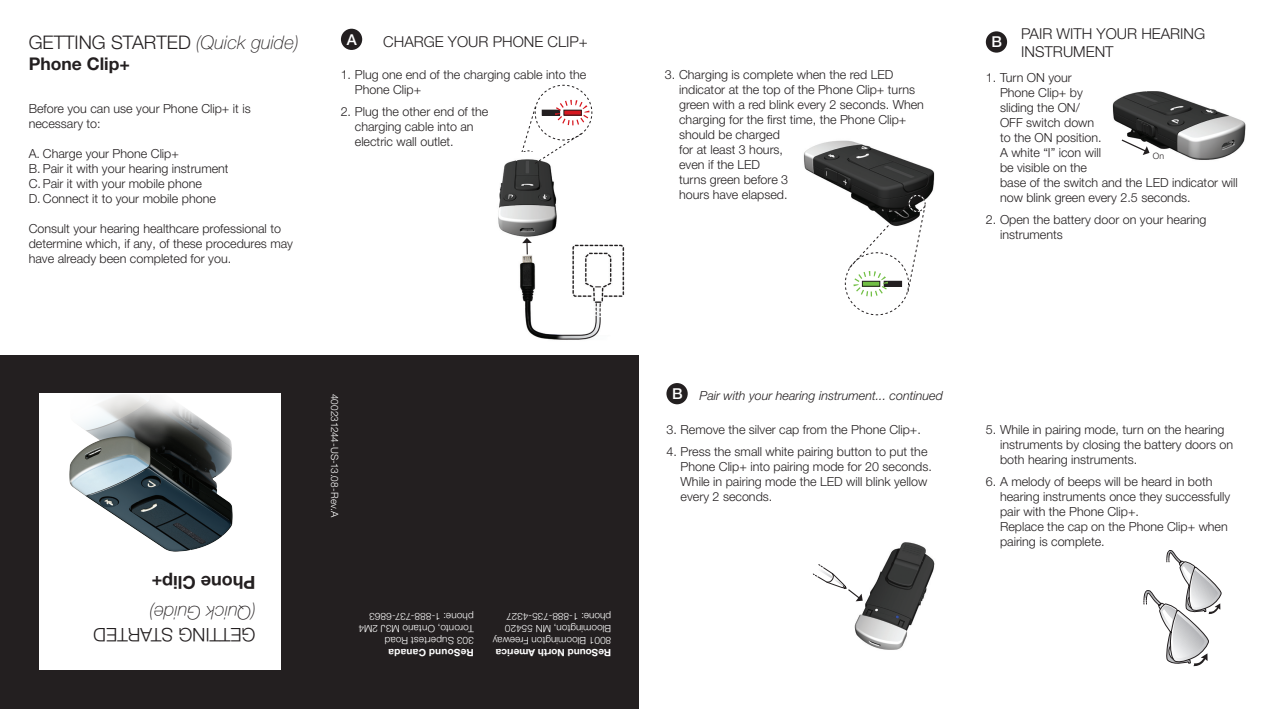
<style>
.page{position:relative;width:1276px;height:709px;background:#fff}
.page>*{position:absolute;margin:0;border:0;box-sizing:border-box;transform-origin:0 0}
.t1{font:300 18.75px "Helvetica Neue LT Pro";color:#231f20}
.t2{font:italic 100 18.75px "Helvetica Neue LT Pro";color:#231f20}
.t3{font:700 18px "Helvetica Neue LT Pro";color:#231f20}
.t4{font:700 17.5px "Helvetica Neue LT Pro";color:#231f20}
.t5{font:300 15px "Helvetica Neue LT Pro";color:#231f20}
.t6{font:500 15px "Helvetica Neue LT Pro";color:#fff}
.t7{font:300 12.5px/15px "Helvetica Neue LT Pro";color:#231f20}
.t8{font:italic 300 12.5px "Helvetica Neue LT Pro";color:#231f20}
.t9{font:300 10px/11.9px "Helvetica Neue LT Pro";color:#fff}
.t10{font:700 10px "Helvetica Neue LT Pro";color:#fff}
.t11{font:700 10px "Helvetica Neue LT Pro";letter-spacing:.025em;color:#fff}
.t12{font:300 8.75px "Helvetica Neue LT Pro";color:#231f20}
.s1{font-weight:100;font-style:italic}
</style>
<div class="page">
<img style="left:854px;top:542px;width:81px;height:108px">
<svg style="left:812px;top:564px;width:50px;height:37px"></svg>
<svg style="left:1143px;top:550px;width:78px;height:117px"></svg>
<img style="left:1112px;top:91px;width:134px;height:69px">
<svg style="left:1120px;top:138px;width:29px;height:17px"></svg>
<img style="left:803px;top:140px;width:132px;height:68px">
<svg style="left:844px;top:195px;width:81px;height:120px"></svg>
<img style="left:520px;top:244px;width:105px;height:96px">
<img style="left:498px;top:160px;width:59px;height:77px">
<svg style="left:522px;top:238px;width:10px;height:16px"></svg>
<svg style="left:518px;top:85px;width:74px;height:84px"></svg>
<div style="left:341px;top:29px;width:21px;height:21px;background:#231f20;border-radius:50%"></div>
<div style="left:985px;top:31px;width:22px;height:22px;background:#231f20;border-radius:50%"></div>
<div style="left:666px;top:383px;width:21px;height:21px;background:#231f20;border-radius:50%"></div>
<div style="left:319px;top:355px;width:319px;height:354px;background:#231f20"></div>
<div style="left:0;top:355px;width:319px;height:354px;background:#231f20"></div>
<div style="left:39px;top:394px;width:241px;height:276px;background:#fff"></div>
<img style="left:69px;top:394px;width:164px;height:158px">
<h1 class="t1" style="left:29px;top:31px;width:271px">GETTING STARTED <span class="s1">(Quick guide)</span></h1>
<h3 class="t4" style="left:29px;top:53px;width:103px">Phone Clip+</h3>
<p class="t7" style="left:29px;top:101px;width:223px">Before you can use your Phone Clip+ it is necessary to:</p>
<p class="t7" style="left:29px;top:146px;width:201px">A. Charge your Phone Clip+<br>B. Pair it with your hearing instrument<br>C.Pair it with your mobile phone<br>D. Connect it to your mobile phone</p>
<p class="t7" style="left:29px;top:221px;width:266px">Consult your hearing healthcare professional to determine which, if any, of these procedures may have already been completed for you.</p>
<p class="t6" style="left:347px;top:30px;width:12px">A</p>
<p class="t6" style="left:991px;top:33px;width:12px">B</p>
<p class="t5" style="left:383px;top:32px;width:32px">Charge</p>
<p class="t5" style="left:448px;top:32px;width:141px">Your Phone Clip+</p>
<p class="t5" style="left:1021px;top:25px;width:17px">Pair</p>
<p class="t5" style="left:1056px;top:25px;width:105px">with your hearing</p>
<p class="t5" style="left:1021px;top:42px;width:10px">instr</p>
<p class="t5" style="left:1063px;top:42px;width:33px">ument</p>
<p class="t7" style="left:355px;top:67px;width:233px;text-indent:-14px">1. Plug one end of the charging cable into the<br>Phone Clip+</p>
<p class="t7" style="left:355px;top:104px;width:135px;text-indent:-14px">2. Plug the other end of the charging cable into an electric wall outlet.</p>
<p class="t7" style="left:679px;top:67px;width:246px;text-indent:-14px">3. Charging is complete when the red LED indicator at the top of the Phone Clip+ turns green with a red blink every 2 seconds. When charging for the first time, the Phone Clip+ should be charged<br>for at least 3 hours,<br>even if the LED<br>turns green before 3<br>hours have elapsed.</p>
<p class="t7" style="left:1000px;top:70px;width:239px;text-indent:-14px">1. Turn ON your<br>Phone Clip+ by<br>sliding the ON/<br>OFF switch down<br>to the ON position.<br>A white “I” icon will<br>be visible on the<br>base of the switch and the LED indicator will now blink green every 2.5 seconds.</p>
<p class="t7" style="left:1000px;top:212px;width:208px;text-indent:-14px">2. Open the battery door on your hearing instruments</p>
<p class="t12" style="left:1152px;top:151px;width:13px">On</p>
<h2 class="t3" style="left:255px;top:593px;width:106px;rotate:-180deg">Phone Clip+</h2>
<h1 class="t2" style="left:255px;top:623px;width:108px;rotate:-180deg">(Quick Guide)</h1>
<h1 class="t1" style="left:255px;top:646px;width:164px;rotate:-180deg">GETTING STARTED</h1>
<p class="t9" style="left:341px;top:394px;width:125px;rotate:90deg">400231244-US-13.08-Rev.A</p>
<p class="t9" style="left:474px;top:647px;width:117px;rotate:-180deg">303 Supertest Road<br>Toronto, Ontario M 3J 2M 4 phone: 1-888-737-6863</p>
<p class="t11" style="left:474px;top:659px;width:87px;rotate:-180deg">ReSound Canada</p>
<p class="t9" style="left:611px;top:647px;width:120px;rotate:-180deg">8001 Bloomington Freeway<br>Bloomington, M N 55420 phone: 1-888-735-4327</p>
<p class="t10" style="left:611px;top:658px;width:117px;rotate:-180deg">ReSound North America</p>
<p class="t6" style="left:672px;top:385px;width:12px">B</p>
<p class="t8" style="left:699px;top:389px;width:245px">Pair with your hearing instrument... continued</p>
<p class="t7" style="left:666px;top:421px;width:256px">3. Remove the silver cap from the Phone Clip+.</p>
<p class="t7" style="left:680px;top:443px;width:253px;text-indent:-14px">4. Press the small white pairing button to put the Phone Clip+ into pairing mode for 20 seconds.<br>While in pairing mode the LED will blink yellow every 2 seconds.</p>
<p class="t7" style="left:1000px;top:421px;width:235px;text-indent:-14px">5. While in pairing mode, turn on the hearing instruments by closing the battery doors on both hearing instruments.</p>
<p class="t7" style="left:1000px;top:473px;width:232px;text-indent:-14px">6. A melody of beeps will be heard in both hearing instruments once they successfully pair with the Phone Clip+.<br>Replace the cap on the Phone Clip+ when pairing is complete.</p>
</div>
